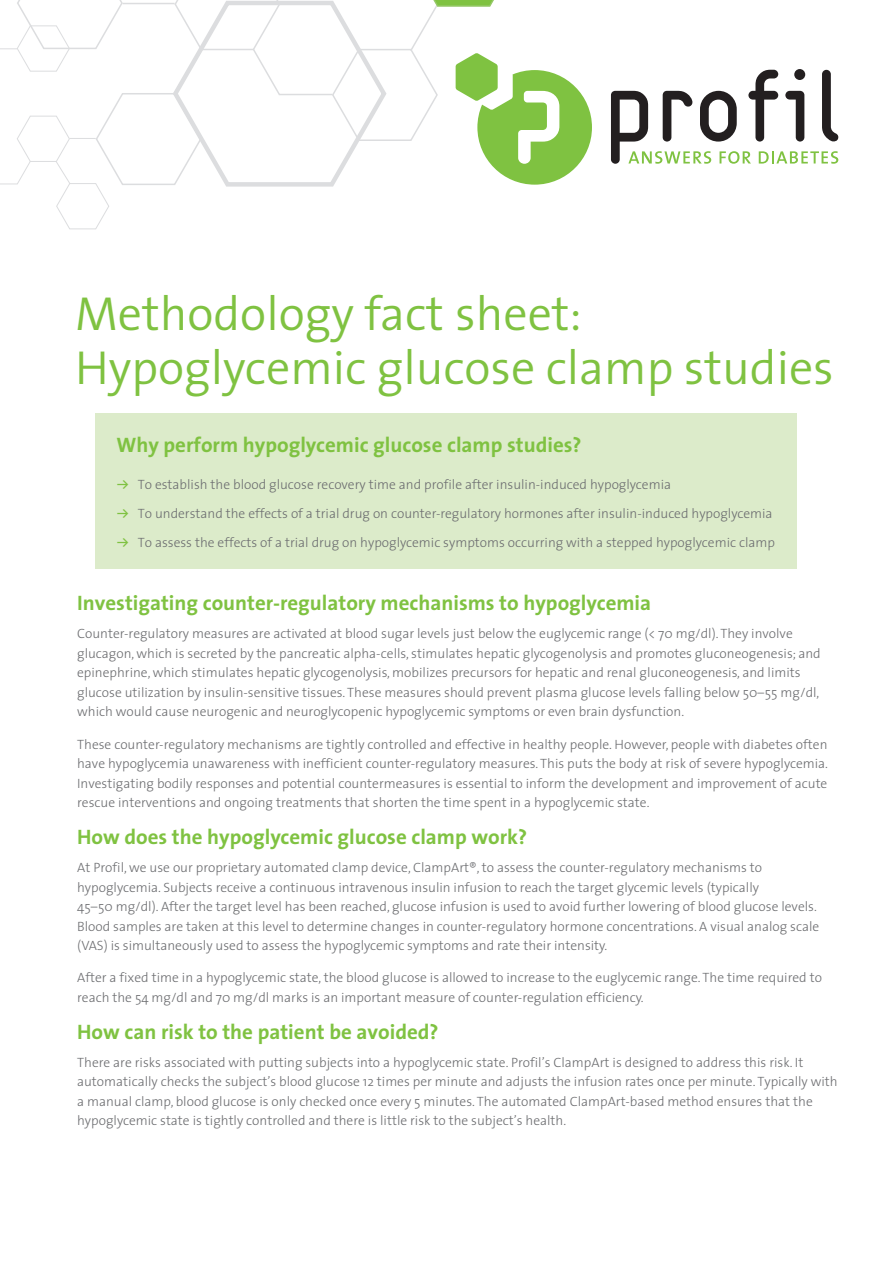
<style>
.page{position:relative;width:893px;height:1263px;background:#fff}
.page>*{position:absolute;margin:0;border:0;box-sizing:border-box;transform-origin:0 0}
.H1_neu{font:300 48px "The Sans";color:#7fc241}
.Bullet_Subhead_neu{font:700 21px "The Sans";color:#7fc241}
.Bullet{font:300 13.5px/19.5px "The Sans";color:#6c6d70}
.s1{font-family:"Klavika";font-weight:500;color:#7fc241}
</style>
<div class="page">
<div style="left:95px;top:414px;width:702px;height:155px;background:#dcebca"></div>
<svg style="left:611px;top:70px;width:227px;height:94px"></svg>
<svg style="left:0;top:0;width:592px;height:230px"></svg>
<p class="H1_neu" style="left:75px;top:274px;width:508px">Methodology fact sheet:</p>
<p class="H1_neu" style="left:75px;top:328px;width:760px">Hypoglycemic glucose clamp studies</p>
<p class="Bullet_Subhead_neu" style="left:116px;top:427px;width:467px">Why perform hypoglycemic glucose clamp studies?</p>
<p class="Bullet" style="left:116px;top:474px;width:556px"><span class="s1">ʵ</span> To establish the blood glucose recovery time and profile after insulin-induced hypoglycemia</p>
<p class="Bullet" style="left:116px;top:503px;width:658px"><span class="s1">ʵ</span> To understand the effects of a trial drug on counter-regulatory hormones after insulin-induced hypoglycemia</p>
<p class="Bullet" style="left:116px;top:532px;width:660px"><span class="s1">ʵ</span> To assess the effects of a trial drug on hypoglycemic symptoms occurring with a stepped hypoglycemic clamp</p>
<p class="Bullet_Subhead_neu" style="left:77px;top:586px;width:576px">Investigating counter-regulatory mechanisms to hypoglycemia</p>
<p class="Bullet" style="left:77px;top:624px;width:745px">Counter-regulatory measures are activated at blood sugar levels just below the euglycemic range (&lt; 70 mg/dl). They involve glucagon, which is secreted by the pancreatic alpha-cells, stimulates hepatic glycogenolysis and promotes gluconeogenesis; and epinephrine, which stimulates hepatic glycogenolysis, mobilizes precursors for hepatic and renal gluconeogenesis, and limits glucose utilization by insulin-sensitive tissues. These measures should prevent plasma glucose levels falling below 50–55 mg/dl, which would cause neurogenic and neuroglycopenic hypoglycemic symptoms or even brain dysfunction.</p>
<p class="Bullet" style="left:77px;top:734px;width:752px;text-align:justify">These counter-regulatory mechanisms are tightly controlled and effective in healthy people. However, people with diabetes often have hypoglycemia unawareness with inefficient counter-regulatory measures. This puts the body at risk of severe hypoglycemia.<br>Investigating bodily responses and potential countermeasures is essential to inform the development and improvement of acute rescue interventions and ongoing treatments that shorten the time spent in a hypoglycemic state.</p>
<p class="Bullet_Subhead_neu" style="left:77px;top:819px;width:452px">How does the hypoglycemic glucose clamp work?</p>
<p class="Bullet" style="left:77px;top:857px;width:744px">At Profil, we use our proprietary automated clamp device, ClampArt®, to assess the counter-regulatory mechanisms to hypoglycemia. Subjects receive a continuous intravenous insulin infusion to reach the target glycemic levels (typically<br>45–50 mg/dl). After the target level has been reached, glucose infusion is used to avoid further lowering of blood glucose levels.<br>Blood samples are taken at this level to determine changes in counter-regulatory hormone concentrations. A visual analog scale (VAS) is simultaneously used to assess the hypoglycemic symptoms and rate their intensity.</p>
<p class="Bullet" style="left:77px;top:968px;width:746px">After a fixed time in a hypoglycemic state, the blood glucose is allowed to increase to the euglycemic range. The time required to reach the 54 mg/dl and 70 mg/dl marks is an important measure of counter-regulation efficiency.</p>
<p class="Bullet_Subhead_neu" style="left:77px;top:1014px;width:363px">How can risk to the patient be avoided?</p>
<p class="Bullet" style="left:77px;top:1052px;width:762px">There are risks associated with putting subjects into a hypoglycemic state. Profil’s ClampArt is designed to address this risk. It automatically checks the subject’s blood glucose 12 times per minute and adjusts the infusion rates once per minute. Typically with a manual clamp, blood glucose is only checked once every 5 minutes. The automated ClampArt-based method ensures that the hypoglycemic state is tightly controlled and there is little risk to the subject’s health.</p>
</div>
